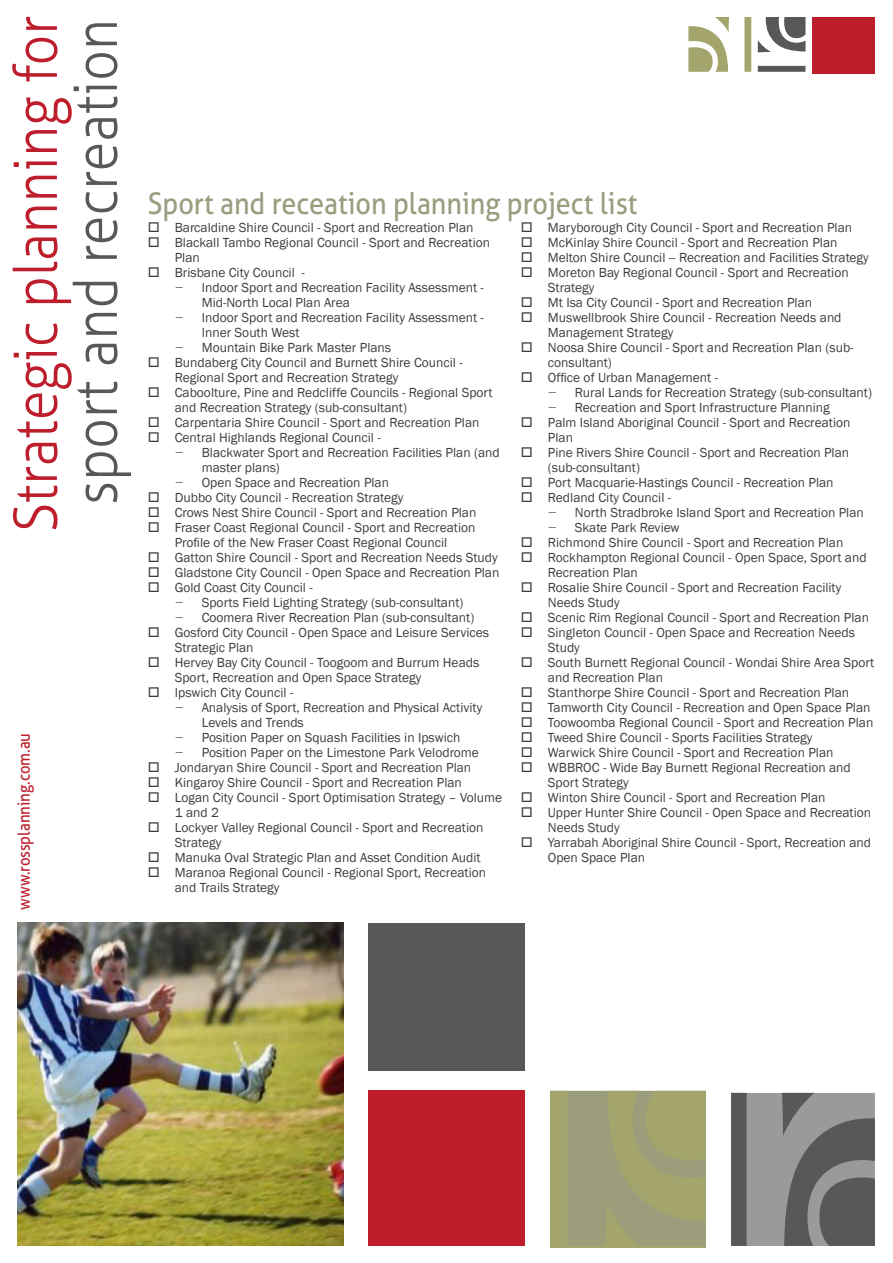
<style>
.page{position:relative;width:893px;height:1263px;background:#fff}
.page>*{position:absolute;margin:0;border:0;box-sizing:border-box;transform-origin:0 0}
.RP_Heading_1{font:300 60px/60px "Aller";color:#be1d2c;text-align:center;scale:.9 1}
.RP_Heading_2{font:30px "Aller";color:#9b9d7f;scale:.9 1}
.RP_Heading_2_2{font:16.65px "Aller";color:#be1d2c;scale:.9 1}
.t1{font:13.5px/15px "Franklin Gothic";color:#3e3e3f}
.t2{font:13.5px "Garamond";color:#3e3e3f}
.s1{color:#57585a}
</style>
<div class="page">
<img style="left:18px;top:923px;width:326px;height:323px">
<div style="left:368px;top:1091px;width:157px;height:155px;background:#be1d2c"></div>
<div style="left:368px;top:923px;width:157px;height:147px;background:#57585a"></div>
<div style="left:758px;top:66px;width:47px;height:6px;background:#57585a"></div>
<svg style="left:758px;top:17px;width:47px;height:35px"></svg>
<div style="left:744px;top:17px;width:7px;height:55px;background:#a3a56c"></div>
<svg style="left:688px;top:17px;width:41px;height:55px"></svg>
<div style="left:812px;top:17px;width:63px;height:56px;background:#be1d2c"></div>
<div style="left:550px;top:1091px;width:155px;height:155px;background:#9b9d7f"></div>
<div style="left:550px;top:1091px;width:17px;height:155px;background:#a3a56c"></div>
<svg style="left:605px;top:1091px;width:100px;height:155px"></svg>
<svg style="left:731px;top:1093px;width:144px;height:153px;background:#78797b"></svg>
<p class="RP_Heading_1" style="left:6px;top:532px;width:575px;rotate:-90deg">Strategic planning for <span class="s1">sport and recreation</span></p>
<p class="RP_Heading_2_2" style="left:14px;top:910px;width:198px;rotate:-90deg">www.rossplanning.com.au</p>
<p class="RP_Heading_2" style="left:148px;top:186px;width:546px">Sport and receation planning project list</p>
<p class="t1" style="left:175px;top:221px;width:300px">Barcaldine Shire Council - Sport and Recreation Plan</p>
<p class="t1" style="left:175px;top:236px;width:317px">Blackall Tambo Regional Council - Sport and Recreation<br>Plan</p>
<p class="t1" style="left:175px;top:266px;width:132px">Brisbane City Council -</p>
<p class="t2" style="left:175px;top:279px;width:11px">−</p>
<p class="t1" style="left:202px;top:281px;width:284px">Indoor Sport and Recreation Facility Assessment -<br>Mid-North Local Plan Area</p>
<p class="t2" style="left:175px;top:309px;width:11px">−</p>
<p class="t1" style="left:202px;top:311px;width:284px">Indoor Sport and Recreation Facility Assessment -<br>Inner South West</p>
<p class="t2" style="left:175px;top:339px;width:11px">−</p>
<p class="t1" style="left:202px;top:341px;width:191px">Mountain Bike Park Master Plans</p>
<p class="t1" style="left:175px;top:356px;width:289px">Bundaberg City Council and Burnett Shire Council -<br>Regional Sport and Recreation Strategy</p>
<p class="t1" style="left:175px;top:386px;width:319px">Caboolture, Pine and Redcliffe Councils - Regional Sport and Recreation Strategy (sub-consultant)</p>
<p class="t1" style="left:175px;top:416px;width:306px">Carpentaria Shire Council - Sport and Recreation Plan</p>
<p class="t1" style="left:175px;top:431px;width:208px">Central Highlands Regional Council -</p>
<p class="t2" style="left:175px;top:444px;width:11px">−</p>
<p class="t1" style="left:202px;top:446px;width:299px">Blackwater Sport and Recreation Facilities Plan (and master plans)</p>
<p class="t2" style="left:175px;top:474px;width:11px">−</p>
<p class="t1" style="left:202px;top:476px;width:189px">Open Space and Recreation Plan</p>
<p class="t1" style="left:175px;top:491px;width:230px">Dubbo City Council - Recreation Strategy</p>
<p class="t1" style="left:175px;top:506px;width:303px">Crows Nest Shire Council - Sport and Recreation Plan</p>
<p class="t1" style="left:175px;top:521px;width:302px">Fraser Coast Regional Council - Sport and Recreation<br>Profile of the New Fraser Coast Regional Council</p>
<p class="t1" style="left:175px;top:551px;width:324px">Gatton Shire Council - Sport and Recreation Needs Study</p>
<p class="t1" style="left:175px;top:566px;width:326px">Gladstone City Council - Open Space and Recreation Plan</p>
<p class="t1" style="left:175px;top:581px;width:140px">Gold Coast City Council -</p>
<p class="t2" style="left:175px;top:594px;width:11px">−</p>
<p class="t1" style="left:202px;top:596px;width:263px">Sports Field Lighting Strategy (sub-consultant)</p>
<p class="t2" style="left:175px;top:609px;width:11px">−</p>
<p class="t1" style="left:202px;top:611px;width:274px">Coomera River Recreation Plan (sub-consultant)</p>
<p class="t1" style="left:175px;top:626px;width:316px">Gosford City Council - Open Space and Leisure Services<br>Strategic Plan</p>
<p class="t1" style="left:175px;top:656px;width:306px">Hervey Bay City Council - Toogoom and Burrum Heads<br>Sport, Recreation and Open Space Strategy</p>
<p class="t1" style="left:175px;top:686px;width:120px">Ipswich City Council -</p>
<p class="t2" style="left:175px;top:699px;width:11px">−</p>
<p class="t1" style="left:202px;top:701px;width:282px">Analysis of Sport, Recreation and Physical Activity<br>Levels and Trends</p>
<p class="t2" style="left:175px;top:729px;width:11px">−</p>
<p class="t1" style="left:202px;top:731px;width:260px">Position Paper on Squash Facilities in Ipswich</p>
<p class="t2" style="left:175px;top:744px;width:11px">−</p>
<p class="t1" style="left:202px;top:746px;width:279px">Position Paper on the Limestone Park Velodrome</p>
<p class="t1" style="left:175px;top:761px;width:298px">Jondaryan Shire Council - Sport and Recreation Plan</p>
<p class="t1" style="left:175px;top:776px;width:289px">Kingaroy Shire Council - Sport and Recreation Plan</p>
<p class="t1" style="left:175px;top:791px;width:329px">Logan City Council - Sport Optimisation Strategy – Volume<br>1 and 2</p>
<p class="t1" style="left:175px;top:821px;width:310px">Lockyer Valley Regional Council - Sport and Recreation<br>Strategy</p>
<p class="t1" style="left:175px;top:851px;width:307px">Manuka Oval Strategic Plan and Asset Condition Audit</p>
<p class="t1" style="left:175px;top:866px;width:313px">Maranoa Regional Council - Regional Sport, Recreation and Trails Strategy</p>
<p class="t1" style="left:548px;top:221px;width:306px">Maryborough City Council - Sport and Recreation Plan</p>
<p class="t1" style="left:548px;top:236px;width:291px">McKinlay Shire Council - Sport and Recreation Plan</p>
<p class="t1" style="left:548px;top:251px;width:322px">Melton Shire Council -- Recreation and Facilities Strategy</p>
<p class="t1" style="left:548px;top:266px;width:302px">Moreton Bay Regional Council - Sport and Recreation<br>Strategy</p>
<p class="t1" style="left:548px;top:296px;width:266px">Mt Isa City Council - Sport and Recreation Plan</p>
<p class="t1" style="left:548px;top:311px;width:295px">Muswellbrook Shire Council - Recreation Needs and<br>Management Strategy</p>
<p class="t1" style="left:548px;top:341px;width:307px">Noosa Shire Council - Sport and Recreation Plan (sub&shy;consultant)</p>
<p class="t1" style="left:548px;top:371px;width:172px">Office of Urban Management -</p>
<p class="t2" style="left:548px;top:384px;width:11px">−</p>
<p class="t1" style="left:575px;top:386px;width:299px">Rural Lands for Recreation Strategy (sub-consultant)</p>
<p class="t2" style="left:548px;top:399px;width:11px">−</p>
<p class="t1" style="left:575px;top:401px;width:256px">Recreation and Sport Infrastructure Planning</p>
<p class="t1" style="left:548px;top:416px;width:304px">Palm Island Aboriginal Council - Sport and Recreation<br>Plan</p>
<p class="t1" style="left:548px;top:446px;width:303px">Pine Rivers Shire Council - Sport and Recreation Plan (sub-consultant)</p>
<p class="t1" style="left:548px;top:476px;width:287px">Port Macquarie-Hastings Council - Recreation Plan</p>
<p class="t1" style="left:548px;top:491px;width:125px">Redland City Council -</p>
<p class="t2" style="left:548px;top:504px;width:11px">−</p>
<p class="t1" style="left:575px;top:506px;width:290px">North Stradbroke Island Sport and Recreation Plan</p>
<p class="t2" style="left:548px;top:519px;width:11px">−</p>
<p class="t1" style="left:575px;top:521px;width:106px">Skate Park Review</p>
<p class="t1" style="left:548px;top:536px;width:297px">Richmond Shire Council - Sport and Recreation Plan</p>
<p class="t1" style="left:548px;top:551px;width:320px">Rockhampton Regional Council - Open Space, Sport and<br>Recreation Plan</p>
<p class="t1" style="left:548px;top:581px;width:295px">Rosalie Shire Council - Sport and Recreation Facility<br>Needs Study</p>
<p class="t1" style="left:548px;top:611px;width:323px">Scenic Rim Regional Council - Sport and Recreation Plan</p>
<p class="t1" style="left:548px;top:626px;width:309px">Singleton Council - Open Space and Recreation Needs<br>Study</p>
<p class="t1" style="left:548px;top:656px;width:328px">South Burnett Regional Council - Wondai Shire Area Sport and Recreation Plan</p>
<p class="t1" style="left:548px;top:686px;width:303px">Stanthorpe Shire Council - Sport and Recreation Plan</p>
<p class="t1" style="left:548px;top:701px;width:324px">Tamworth City Council - Recreation and Open Space Plan</p>
<p class="t1" style="left:548px;top:716px;width:327px">Toowoomba Regional Council - Sport and Recreation Plan</p>
<p class="t1" style="left:548px;top:731px;width:266px">Tweed Shire Council - Sports Facilities Strategy</p>
<p class="t1" style="left:548px;top:746px;width:287px">Warwick Shire Council - Sport and Recreation Plan</p>
<p class="t1" style="left:548px;top:761px;width:305px">WBBROC - Wide Bay Burnett Regional Recreation and<br>Sport Strategy</p>
<p class="t1" style="left:548px;top:791px;width:279px">Winton Shire Council - Sport and Recreation Plan</p>
<p class="t1" style="left:548px;top:806px;width:325px">Upper Hunter Shire Council - Open Space and Recreation<br>Needs Study</p>
<p class="t1" style="left:548px;top:836px;width:325px">Yarrabah Aboriginal Shire Council - Sport, Recreation and<br>Open Space Plan</p>
</div>
